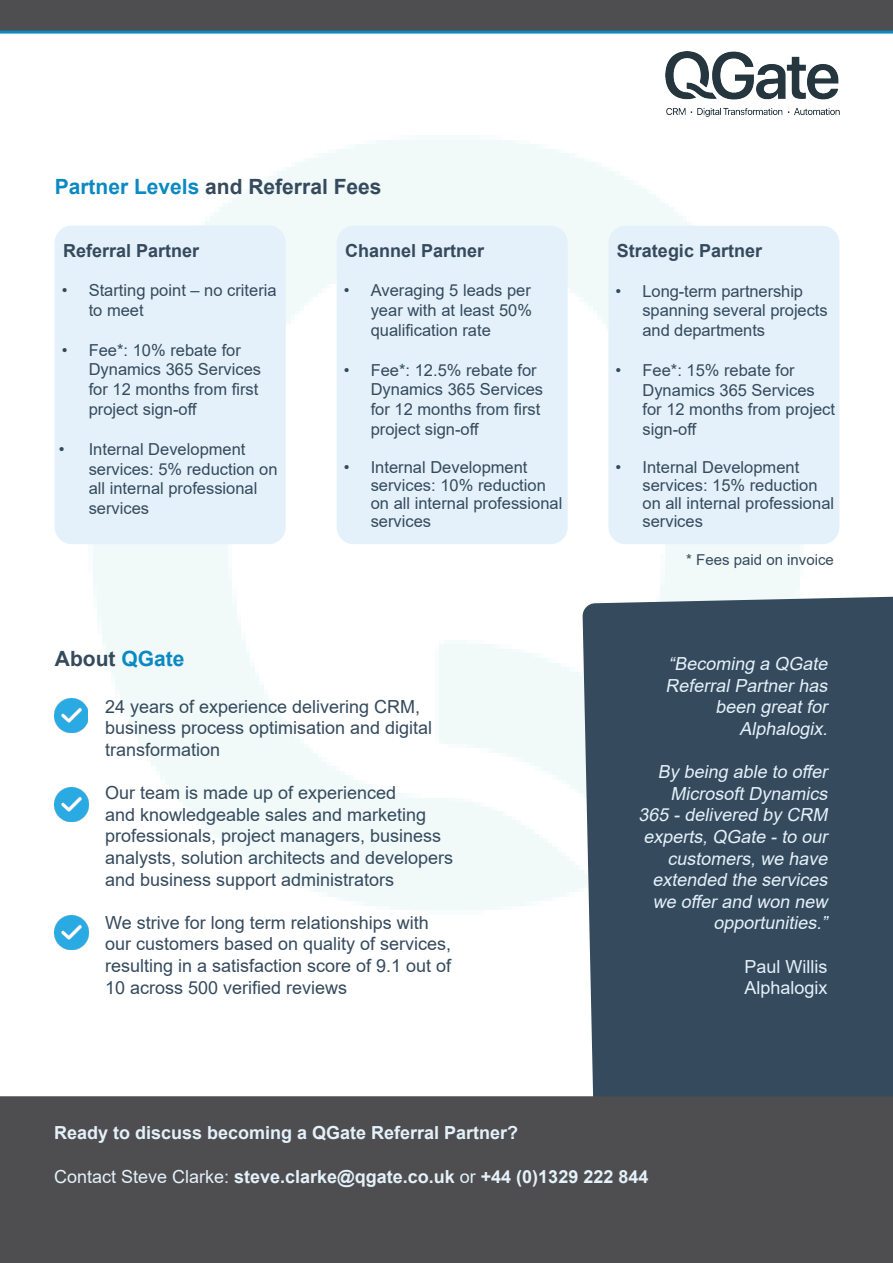
<style>
.page{position:relative;width:893px;height:1263px;background:#fff}
.page>*{position:absolute;margin:0;border:0;box-sizing:border-box;transform-origin:0 0}
.t1{font:700 21px "Arial";color:#354a5d}
.Page_Header_Subtext{font:18px/21.6px "Arial";color:#354a5d}
.t2{font:italic 18px/21.6px "Arial";color:#e4f1fa;text-align:right}
.t3{font:700 18px "Arial";color:#e4f1fa}
.t4{font:700 18px "Arial";color:#354a5d}
.t5{font:18px "Arial";color:#e4f1fa}
.t6{font:16.5px/19.8px "Arial";color:#354a5d}
.t7{font:15px "Arial";color:#354a5d}
.s1{color:#0b89c3}
.s2{font-weight:400}
</style>
<div class="page">
<img style="left:88px;top:136px;width:752px;height:774px">
<div style="left:582px;top:596px;width:311px;height:500px;background:#354a5d"></div>
<img style="left:665px;top:52px;width:174px;height:65px">
<div style="left:0;top:0;width:893px;height:32px;background:#4e4d4f"></div>
<hr style="left:0;top:31px;width:893px;height:3px;background:#0b89c3">
<div style="left:0;top:1096px;width:893px;height:167px;background:#4e4d4f"></div>
<div style="left:337px;top:226px;width:231px;height:318px;background:#e4f1fa;border-radius:17px"></div>
<img style="left:55px;top:699px;width:33px;height:33px">
<img style="left:55px;top:788px;width:33px;height:34px">
<img style="left:55px;top:915px;width:33px;height:34px">
<div style="left:55px;top:226px;width:231px;height:318px;background:#e4f1fa;border-radius:17px"></div>
<div style="left:608px;top:226px;width:231px;height:318px;background:#e4f1fa;border-radius:17px"></div>
<p class="t1" style="left:55px;top:171px;width:328px"><span class="s1">Partner Levels</span> and Referral Fees</p>
<p class="t4" style="left:63px;top:238px;width:138px">Referral Partner</p>
<p class="t6" style="left:89px;top:280px;width:190px;text-indent:-27px">• Starting point – no criteria to meet</p>
<p class="t6" style="left:89px;top:340px;width:174px;text-indent:-27px">• Fee*: 10% rebate for<br>Dynamics 365 Services for 12 months from first project sign-off</p>
<p class="t6" style="left:89px;top:439px;width:190px;text-indent:-30px">• Internal Development services: 5% reduction on all internal professional services</p>
<p class="t4" style="left:345px;top:238px;width:141px">Channel Partner</p>
<p class="t6" style="left:371px;top:281px;width:163px;text-align:justify;text-indent:-27px">• Averaging 5 leads per year with at least 50% qualification rate</p>
<p class="t6" style="left:371px;top:360px;width:174px;text-indent:-27px">• Fee*: 12.5% rebate for<br>Dynamics 365 Services for 12 months from first project sign-off</p>
<p class="t6" style="left:371px;top:458px;width:193px;line-height:18px;text-indent:-27px">• Internal Development services: 10% reduction on all internal professional services</p>
<p class="t1" style="left:55px;top:644px;width:131px">About <span class="s1">QGate</span></p>
<p class="Page_Header_Subtext" style="left:105px;top:695px;width:329px">24 years of experience delivering CRM, business process optimisation and digital transformation</p>
<p class="Page_Header_Subtext" style="left:105px;top:782px;width:350px">Our team is made up of experienced<br>and knowledgeable sales and marketing professionals, project managers, business analysts, solution architects and developers and business support administrators</p>
<p class="Page_Header_Subtext" style="left:105px;top:911px;width:348px">We strive for long term relationships with our customers based on quality of services, resulting in a satisfaction score of 9.1 out of 10 across 500 verified reviews</p>
<p class="t4" style="left:617px;top:238px;width:147px">Strategic Partner</p>
<p class="t6" style="left:642px;top:281px;width:187px;text-indent:-27px">• Long-term partnership spanning several projects and departments</p>
<p class="t6" style="left:642px;top:360px;width:194px;text-indent:-27px">• Fee*: 15% rebate for<br>Dynamics 365 Services for 12 months from project sign-off</p>
<p class="t6" style="left:642px;top:458px;width:193px;line-height:18px;text-indent:-27px">• Internal Development services: 15% reduction on all internal professional services</p>
<p class="t7" style="left:686px;top:549px;width:149px">* Fees paid on invoice</p>
<p class="t2" style="left:668px;top:653px;width:165px">“Becoming a QGate</p>
<p class="t2" style="left:665px;top:674px;width:168px">ReferralPartnerhas been greatfor</p>
<p class="t2" style="left:739px;top:718px;width:94px">Alphalogix.</p>
<p class="t2" style="left:638px;top:761px;width:195px">By being able to offer<br>MicrosoftDynamics<br>365 -delivered by CRM experts,QGate -to our customers,we have</p>
<p class="t2" style="left:652px;top:869px;width:181px">extended the services</p>
<p class="t2" style="left:653px;top:890px;width:181px">we offerand won new</p>
<p class="t2" style="left:713px;top:912px;width:120px">opportunities.”</p>
<p class="t5" style="left:744px;top:954px;width:84px">Paul Willis</p>
<p class="t5" style="left:744px;top:975px;width:85px">Alphalogix</p>
<p class="t3" style="left:54px;top:1120px;width:466px">Ready to discuss becoming a QGate Referral Partner?</p>
<p class="t3" style="left:54px;top:1164px;width:596px"><span class="s2">Contact Steve Clarke:</span> steve.clarke@qgate.co.uk <span class="s2">or</span> +44 (0)1329 222 844</p>
</div>
